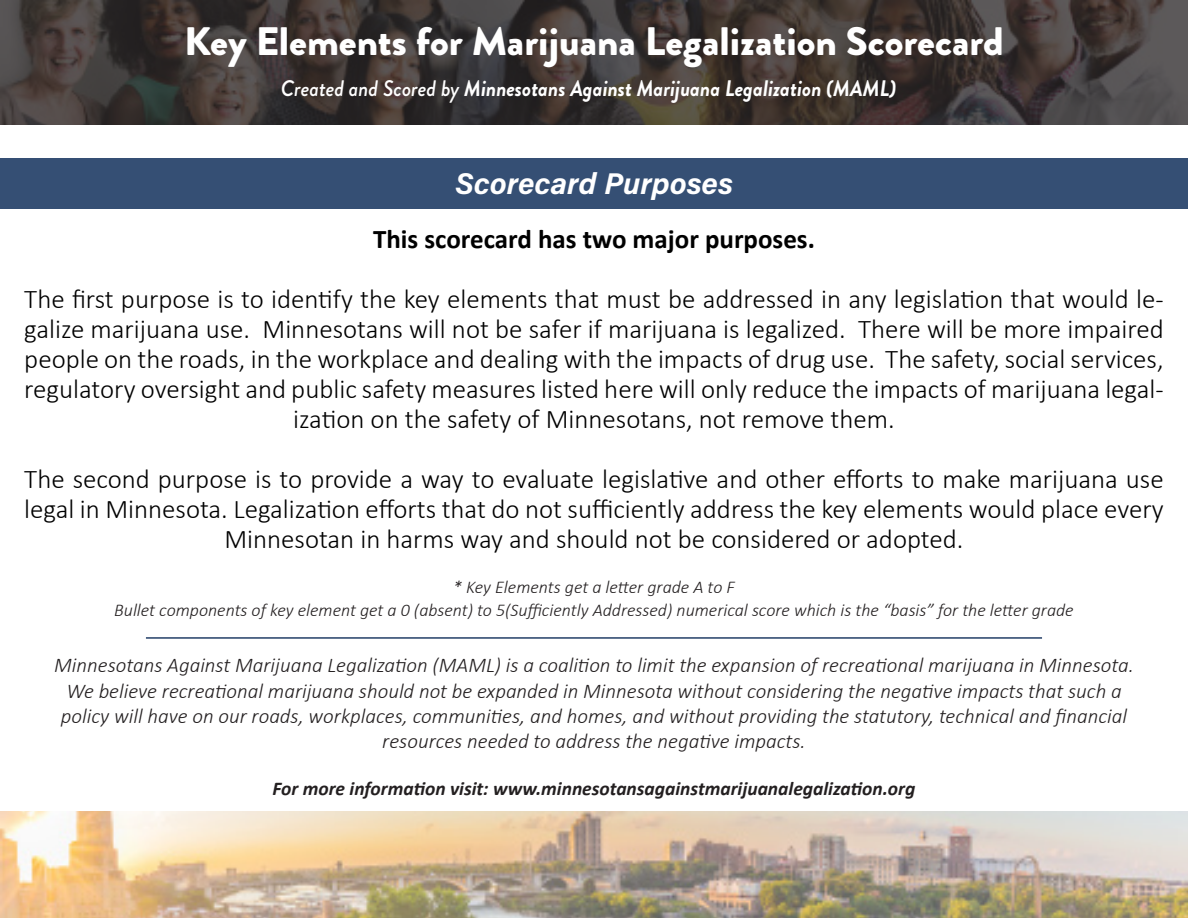
<style>
.page{position:relative;width:1188px;height:918px;background:#fff}
.page>*{position:absolute;margin:0;border:0;box-sizing:border-box;transform-origin:0 0}
.t1{font:900 39.75px "Brandon Grotesque";color:#fff}
.t2{font:30px "Acumin Variable Concept";color:#fff}
.t3{font:300 27px/30px "Calibri";color:#000;text-align:center}
.t4{font:700 27px "Calibri";color:#000}
.t5{font:italic 700 22.5px "Brandon Grotesque";color:#fff;scale:.93 1}
.t6{font:italic 300 21px "Calibri";color:#231f20}
.t7{font:italic 700 19.5px "Calibri";color:#231f20}
.t8{font:italic 300 18px "Calibri";color:#231f20}
.s1{font-weight:500}
</style>
<div class="page">
<svg style="left:0;top:0;width:1188px;height:124px;background:#403836"></svg>
<hr style="left:146px;top:637px;width:896px;height:2px;background:#223e67">
<div style="left:0;top:158px;width:1188px;height:51px;background:#354f74"></div>
<img style="left:0;top:811px;width:1188px;height:107px">
<p class="t1" style="left:184px;top:13px;width:821px">Key Elements for Marijuana Legalization Scorecard</p>
<p class="t5" style="left:281px;top:72px;width:663px"><span class="s1">Created and Scored by</span> Minnesotans Against Marijuana Legalization (MAML)</p>
<p class="t2" style="left:455px;top:163px;width:279px">Scorecard Purposes</p>
<p class="t4" style="left:373px;top:220px;width:443px">This scorecard has two major purposes.</p>
<p class="t3" style="left:24px;top:284px;width:1141px">The first purpose is to identify the key elements that must be addressed in any legislation that would le&shy;galize marijuana use. Minnesotans will not be safer if marijuana is legalized. There will be more impaired people on the roads, in the workplace and dealing with the impacts of drug use. The safety, social services, regulatory oversight and public safety measures listed here will only reduce the impacts of marijuana legal&shy;ization on the safety of Minnesotans, not remove them.</p>
<p class="t3" style="left:24px;top:464px;width:1141px">The second purpose is to provide a way to evaluate legislative and other efforts to make marijuana use legal in Minnesota. Legalization efforts that do not sufficiently address the key elements would place every<br>Minnesotan in harms way and should not be considered or adopted.</p>
<p class="t8" style="left:453px;top:576px;width:283px">* Key Elements get a letter grade A to F</p>
<p class="t8" style="left:114px;top:599px;width:961px">Bullet components of key element get a 0 (absent) to 5(Sufficiently Addressed) numerical score which is the “basis” for the letter grade</p>
<p class="t6" style="left:54px;top:652px;width:1081px">Minnesotans Against Marijuana Legalization (MAML) is a coalition to limit the expansion of recreational marijuana in Minnesota.</p>
<p class="t6" style="left:66px;top:678px;width:1057px">We believe recreational marijuana should not be expanded in Minnesota without considering the negative impacts that such a</p>
<p class="t6" style="left:61px;top:703px;width:1068px">policy will have on our roads, workplaces, communities, and homes, and without providing the statutory, technical and financial</p>
<p class="t6" style="left:382px;top:728px;width:425px">resources needed to address the negative impacts.</p>
<p class="t7" style="left:273px;top:775px;width:644px">For more information visit: www.minnesotansagainstmarijuanalegalization.org</p>
</div>
